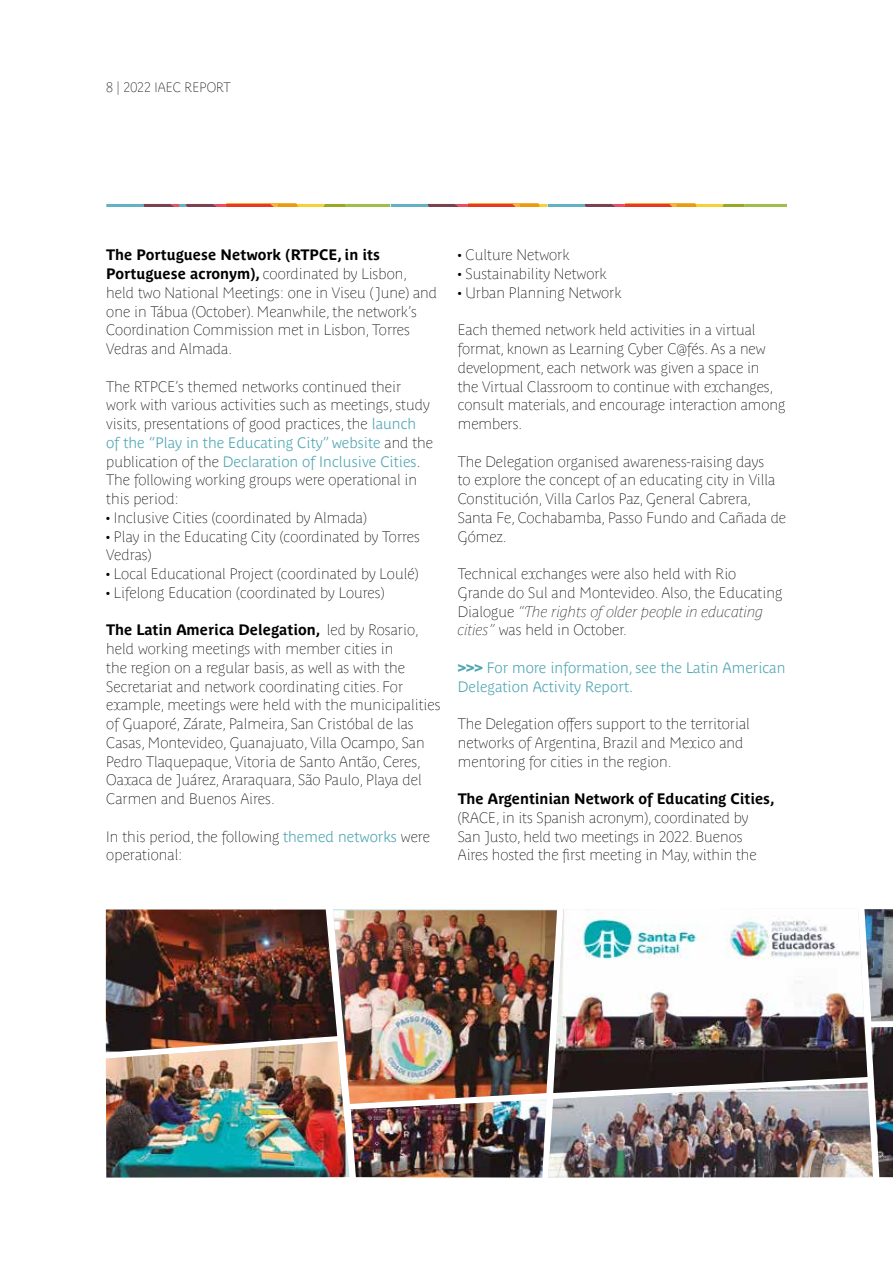
<style>
.page{position:relative;width:893px;height:1263px;background:#fff}
.page>*{position:absolute;margin:0;border:0;box-sizing:border-box;transform-origin:0 0}
.t1{font:15px/18.8px "Parisine Plus Std Clair";color:#000}
.t2{font:700 15px "Parisine Plus Std";letter-spacing:-.005em;color:#000}
.t3{font:700 15px/18.8px "Parisine Plus Std Clair";color:#4ea5b2}
.t4{font:13.5px "Parisine Plus Std Clair";color:#000}
.s1{font-family:"Parisine Plus Std";font-weight:700}
.s2{font-weight:700;color:#4ea5b2}
.s3{font-family:"Parisine Plus Std Clair";font-weight:400}
.s4{font-style:italic}
.s5{font-family:"Parisine Plus Std"}
</style>
<div class="page">
<img style="left:106px;top:909px;width:787px;height:268px">
<img style="left:871px;top:1027px;width:22px;height:150px">
<svg style="left:106px;top:204px;width:681px;height:3px;background:#b18250"></svg>
<p class="t4" style="left:106px;top:79px;width:126px">8 | 2022 IAEC REPORT</p>
<p class="t2" style="left:106px;top:246px;width:275px">The Portuguese Network (RTPCE, in its</p>
<p class="t1" style="left:106px;top:264px;width:332px"><span class="s1">Portuguese acronym),</span> coordinated by Lisbon, held two National Meetings: one in Viseu (June) and one in Tábua (October). Meanwhile, the network’s Coordination Commission met in Lisbon, Torres Vedras and Almada.</p>
<p class="t1" style="left:106px;top:377px;width:328px">The RTPCE’s themed networks continued their work with various activities such as meetings, study visits, presentations of good practices, the <span class="s2">launch of the “Play in the Educating City” website</span> and the publication of the <span class="s2">Declaration of Inclusive Cities</span>.<br>The following working groups were operational in this period:</p>
<p class="t1" style="left:106px;top:508px;width:262px">• Inclusive Cities (coordinated by Almada)</p>
<p class="t1" style="left:106px;top:527px;width:315px">• Play in the Educating City (coordinated by Torres<br>Vedras)</p>
<p class="t1" style="left:106px;top:564px;width:314px">• Local Educational Project (coordinated by Loulé)</p>
<p class="t1" style="left:106px;top:583px;width:280px">• Lifelong Education (coordinated by Loures)</p>
<p class="t2" style="left:106px;top:621px;width:314px">The Latin America Delegation, <span class="s3">led by Rosario,</span></p>
<p class="t1" style="left:106px;top:639px;width:336px">held working meetings with member cities in<br>the region on a regular basis, as well as with the Secretariat and network coordinating cities. For example, meetings were held with the municipalities of Guaporé, Zárate, Palmeira, San Cristóbal de las Casas, Montevideo, Guanajuato, Villa Ocampo, San Pedro Tlaquepaque, Vitoria de Santo Antão, Ceres, Oaxaca de Juárez, Araraquara, São Paulo, Playa del Carmen and Buenos Aires.</p>
<p class="t1" style="left:106px;top:827px;width:325px">In this period, the following <span class="s2">themed networks</span> were operational:</p>
<p class="t1" style="left:458px;top:246px;width:113px">• Culture Network</p>
<p class="t1" style="left:458px;top:264px;width:150px">• Sustainability Network</p>
<p class="t1" style="left:458px;top:283px;width:165px">• Urban Planning Network</p>
<p class="t1" style="left:458px;top:321px;width:329px">Each themed network held activities in a virtual format, known as Learning Cyber C@fés. As a new development, each network was given a space in<br>the Virtual Classroom to continue with exchanges, consult materials, and encourage interaction among members.</p>
<p class="t1" style="left:458px;top:452px;width:330px">The Delegation organised awareness-raising days<br>to explore the concept of an educating city in Villa Constitución, Villa Carlos Paz, General Cabrera, Santa Fe, Cochabamba, Passo Fundo and Cañada de Gómez.</p>
<p class="t1" style="left:458px;top:564px;width:326px">Technical exchanges were also held with Rio Grande do Sul and Montevideo. Also, the Educating Dialogue <span class="s4">“The rights of older people in educating cities”</span> was held in October.</p>
<p class="t3" style="left:458px;top:658px;width:329px"><span class="s5">&gt;&gt;&gt;</span> For more information, see the Latin American<br>Delegation Activity Report.</p>
<p class="t1" style="left:458px;top:714px;width:294px">The Delegation offers support to the territorial networks of Argentina, Brazil and Mexico and mentoring for cities in the region.</p>
<p class="t2" style="left:458px;top:790px;width:318px">The Argentinian Network of Educating Cities,</p>
<p class="t1" style="left:458px;top:808px;width:300px">(RACE, in its Spanish acronym), coordinated by<br>San Justo, held two meetings in 2022. Buenos<br>Aires hosted the first meeting in May, within the</p>
</div>
